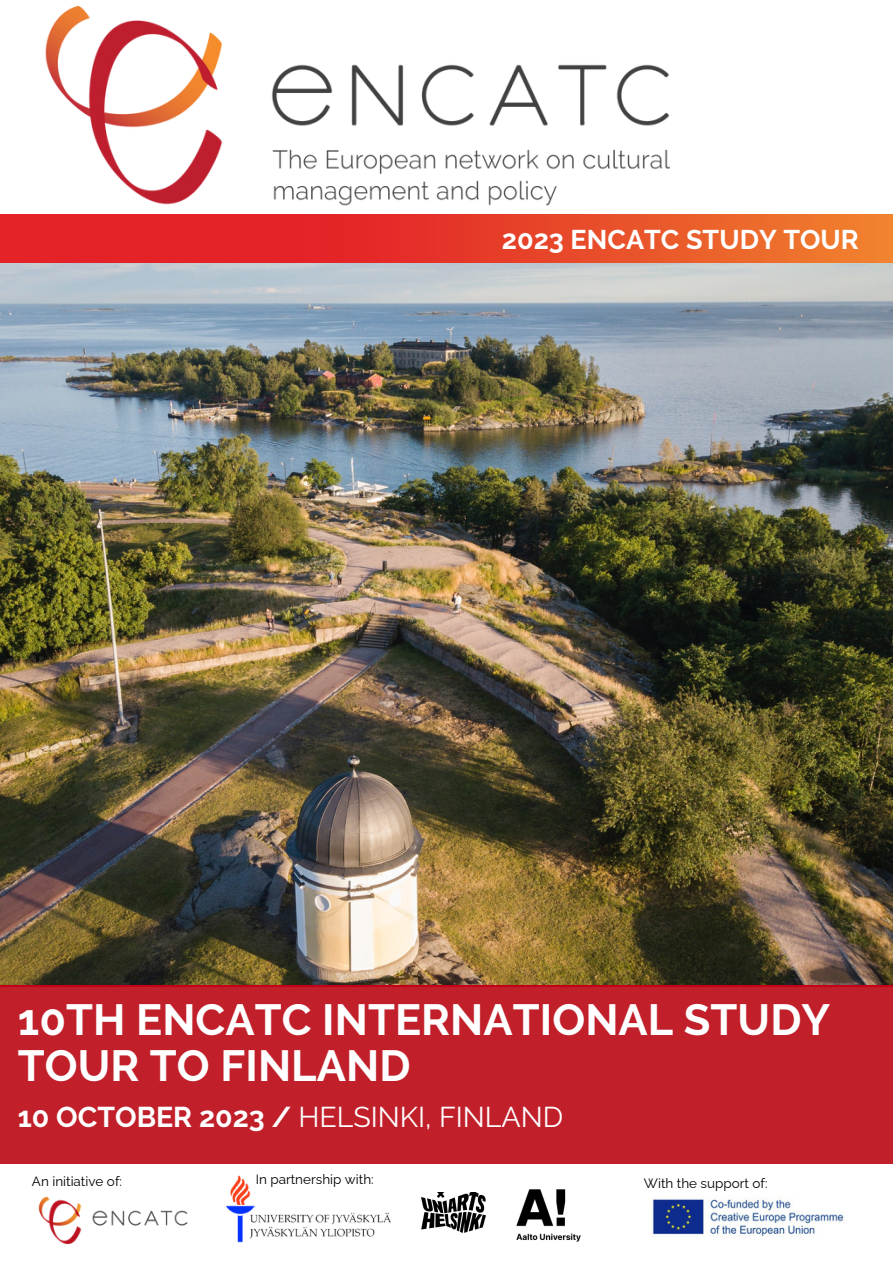
<style>
.page{position:relative;width:893px;height:1264px;background:#fff}
.page>*{position:absolute;margin:0;border:0;box-sizing:border-box;transform-origin:0 0}
.t1{font:700 43.5px/46px "Raleway";color:#fff}
.t2{font:28.5px "Raleway";color:#fff}
.t3{font:700 27px "Raleway";color:#fff}
.t4{font:13.5px "Raleway";color:#000}
.s1{font-weight:700}
</style>
<div class="page">
<img style="left:38px;top:1196px;width:150px;height:49px">
<img style="left:652px;top:1197px;width:192px;height:40px">
<img style="left:226px;top:1175px;width:165px;height:68px">
<img style="left:45px;top:7px;width:624px;height:199px">
<img style="left:0;top:214px;width:892px;height:770px">
<svg style="left:0;top:984px;width:892px;height:3px;background:#9f191d"></svg>
<div style="left:0;top:987px;width:892px;height:176px;background:#c11f2a"></div>
<img style="left:421px;top:1192px;width:64px;height:40px">
<img style="left:516px;top:1189px;width:65px;height:53px">
<p class="t3" style="left:501px;top:223px;width:358px">2023 ENCATC STUDY TOUR</p>
<p class="t1" style="left:18px;top:996px;width:813px">10TH ENCATC INTERNATIONAL STUDY<br>TOUR TO FINLAND</p>
<p class="t2" style="left:18px;top:1099px;width:547px"><span class="s1">10 OCTOBER 2023 /</span> HELSINKI, FINLAND</p>
<p class="t4" style="left:32px;top:1173px;width:91px">An initiative of:</p>
<p class="t4" style="left:256px;top:1170px;width:119px">In partnership with:</p>
<p class="t4" style="left:644px;top:1175px;width:125px">With the support of:</p>
</div>
